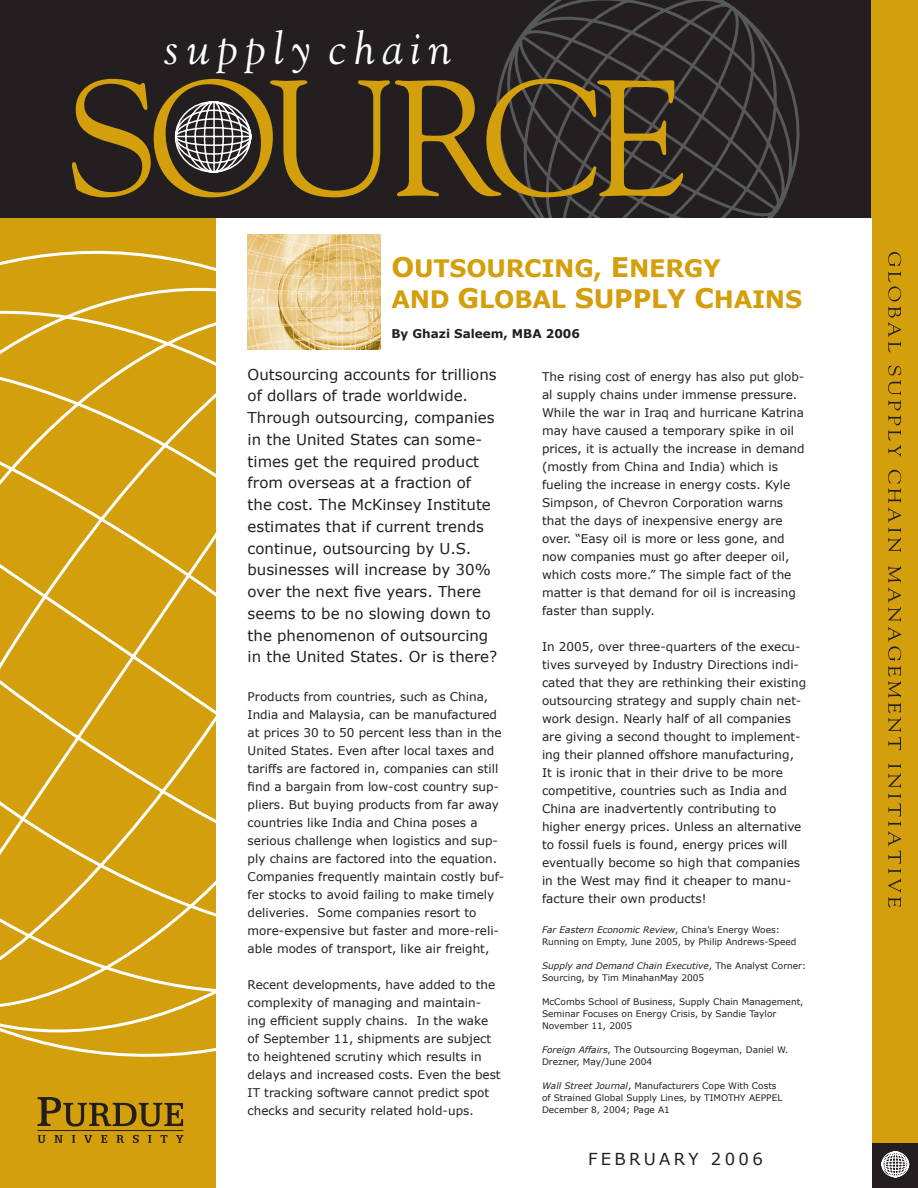
<style>
.page{position:relative;width:918px;height:1188px;background:#fff}
.page>*{position:absolute;margin:0;border:0;box-sizing:border-box;transform-origin:0 0}
.t1{font:163.8px "Goudy";letter-spacing:-.05em;color:#d49f0c}
.t2{font:italic 45.6px "Goudy";letter-spacing:.17em;color:#fff}
.t3{font:700 24px/31.5px "Verdana";letter-spacing:-.01em;color:#d49f0c}
.t4{font:16.5px "Verdana";letter-spacing:.2em;color:#231f20}
.t5{font:15px/21.8px "Verdana";color:#231f20}
.t6{font:12px/18px "Verdana";color:#231f20}
.t7{font:700 12px "Verdana";color:#231f20}
.t8{font:9px/12px "Verdana";color:#231f20}
.s1{font-size:27px}
.s2{font-size:25.5px}
.s3{font-style:italic}
</style>
<div class="page">
<div style="left:0;top:137px;width:216px;height:1051px;background:#d49f0c"></div>
<svg style="left:0;top:250px;width:216px;height:849px"></svg>
<div style="left:871px;top:1143px;width:47px;height:45px;background:#231f20"></div>
<svg style="left:881px;top:1151px;width:28px;height:27px"></svg>
<svg style="left:38px;top:1097px;width:145px;height:30px"></svg>
<svg style="left:38px;top:1135px;width:8px;height:8px"></svg>
<svg style="left:54px;top:1135px;width:9px;height:8px"></svg>
<svg style="left:72px;top:1135px;width:3px;height:8px"></svg>
<svg style="left:84px;top:1135px;width:8px;height:8px"></svg>
<svg style="left:101px;top:1135px;width:6px;height:8px"></svg>
<svg style="left:116px;top:1135px;width:8px;height:8px"></svg>
<svg style="left:133px;top:1135px;width:6px;height:8px"></svg>
<svg style="left:148px;top:1135px;width:4px;height:8px"></svg>
<svg style="left:161px;top:1135px;width:6px;height:8px"></svg>
<svg style="left:176px;top:1135px;width:7px;height:8px"></svg>
<hr style="left:37px;top:1130px;width:146px;height:1px;background:#231f20">
<div style="left:0;top:0;width:876px;height:218px;background:#231f20"></div>
<div style="left:871px;top:0;width:47px;height:1143px;background:#d49f0c"></div>
<svg style="left:495px;top:0;width:305px;height:218px"></svg>
<svg style="left:174px;top:101px;width:78px;height:72px"></svg>
<svg style="left:888px;top:252px;width:13px;height:100px"></svg>
<svg style="left:888px;top:366px;width:13px;height:91px"></svg>
<svg style="left:888px;top:470px;width:13px;height:82px"></svg>
<svg style="left:888px;top:566px;width:13px;height:184px"></svg>
<svg style="left:888px;top:764px;width:13px;height:24px"></svg>
<svg style="left:888px;top:794px;width:13px;height:114px"></svg>
<img style="left:248px;top:234px;width:133px;height:116px">
<h2 class="t2" style="left:164px;top:20px;width:289px">supply chain</h2>
<h1 class="t1" style="left:67px;top:37px;width:620px">SOURCE</h1>
<h3 class="t3" style="left:392px;top:251px;width:412px"><span class="s1">O</span>UTSOURCING, <span class="s1">E</span>NERGY<br>AND <span class="s1">G</span>LOBAL <span class="s1">S</span><span class="s2">UPPLY</span> <span class="s1">C</span>HAINS</h3>
<p class="t7" style="left:392px;top:326px;width:190px">By Ghazi Saleem, MBA 2006</p>
<p class="t5" style="left:248px;top:363px;width:251px">Outsourcing accounts for trillions of dollars of trade worldwide.<br>Through outsourcing, companies in the United States can some&shy;times get the required product from overseas at a fraction of the cost. The McKinsey Institute estimates that if current trends continue, outsourcing by U.S. businesses will increase by 30% over the next five years. There seems to be no slowing down to the phenomenon of outsourcing in the United States. Or is there?</p>
<p class="t6" style="left:248px;top:688px;width:258px">Products from countries, such as China, India and Malaysia, can be manufactured at prices 30 to 50 percent less than in the United States. Even after local taxes and tariffs are factored in, companies can still find a bargain from low-cost country sup&shy;pliers. But buying products from far away countries like India and China poses a serious challenge when logistics and sup&shy;ply chains are factored into the equation.<br>Companies frequently maintain costly buf&shy;fer stocks to avoid failing to make timely deliveries. Some companies resort to more-expensive but faster and more-reli&shy;able modes of transport, like air freight,</p>
<p class="t6" style="left:248px;top:976px;width:255px">Recent developments, have added to the complexity of managing and maintain&shy;ing efficient supply chains. In the wake of September 11, shipments are subject to heightened scrutiny which results in delays and increased costs. Even the best IT tracking software cannot predict spot checks and security related hold-ups.</p>
<p class="t6" style="left:542px;top:368px;width:264px">The rising cost of energy has also put glob&shy;al supply chains under immense pressure.<br>While the war in Iraq and hurricane Katrina may have caused a temporary spike in oil prices, it is actually the increase in demand (mostly from China and India) which is fueling the increase in energy costs. Kyle Simpson, of Chevron Corporation warns that the days of inexpensive energy are over. “Easy oil is more or less gone, and now companies must go after deeper oil, which costs more.” The simple fact of the matter is that demand for oil is increasing faster than supply.</p>
<p class="t6" style="left:542px;top:638px;width:266px">In 2005, over three-quarters of the execu&shy;tives surveyed by Industry Directions indi&shy;cated that they are rethinking their existing outsourcing strategy and supply chain net&shy;work design. Nearly half of all companies are giving a second thought to implement&shy;ing their planned offshore manufacturing, It is ironic that in their drive to be more competitive, countries such as India and China are inadvertently contributing to higher energy prices. Unless an alternative to fossil fuels is found, energy prices will eventually become so high that companies in the West may find it cheaper to manu&shy;facture their own products!</p>
<p class="t8" style="left:542px;top:924px;width:256px"><span class="s3">Far Eastern Economic Review</span>, China’s Energy Woes:<br>Running on Empty, June 2005, by Philip Andrews-Speed</p>
<p class="t8" style="left:542px;top:960px;width:266px"><span class="s3">Supply and Demand Chain Executive</span>, The Analyst Corner:<br>Sourcing, by Tim MinahanMay 2005</p>
<p class="t8" style="left:542px;top:996px;width:263px">McCombs School of Business, Supply Chain Management,<br>Seminar Focuses on Energy Crisis, by Sandie Taylor<br>November 11, 2005</p>
<p class="t8" style="left:542px;top:1044px;width:248px"><span class="s3">Foreign Affairs</span>, The Outsourcing Bogeyman, Daniel W.<br>Drezner, May/June 2004</p>
<p class="t8" style="left:542px;top:1080px;width:242px"><span class="s3">Wall Street Journal</span>, Manufacturers Cope With Costs of Strained Global Supply Lines, by TIMOTHY AEPPEL<br>December 8, 2004; Page A1</p>
<h3 class="t4" style="left:588px;top:1148px;width:176px">FEBRUARY 2006</h3>
</div>
